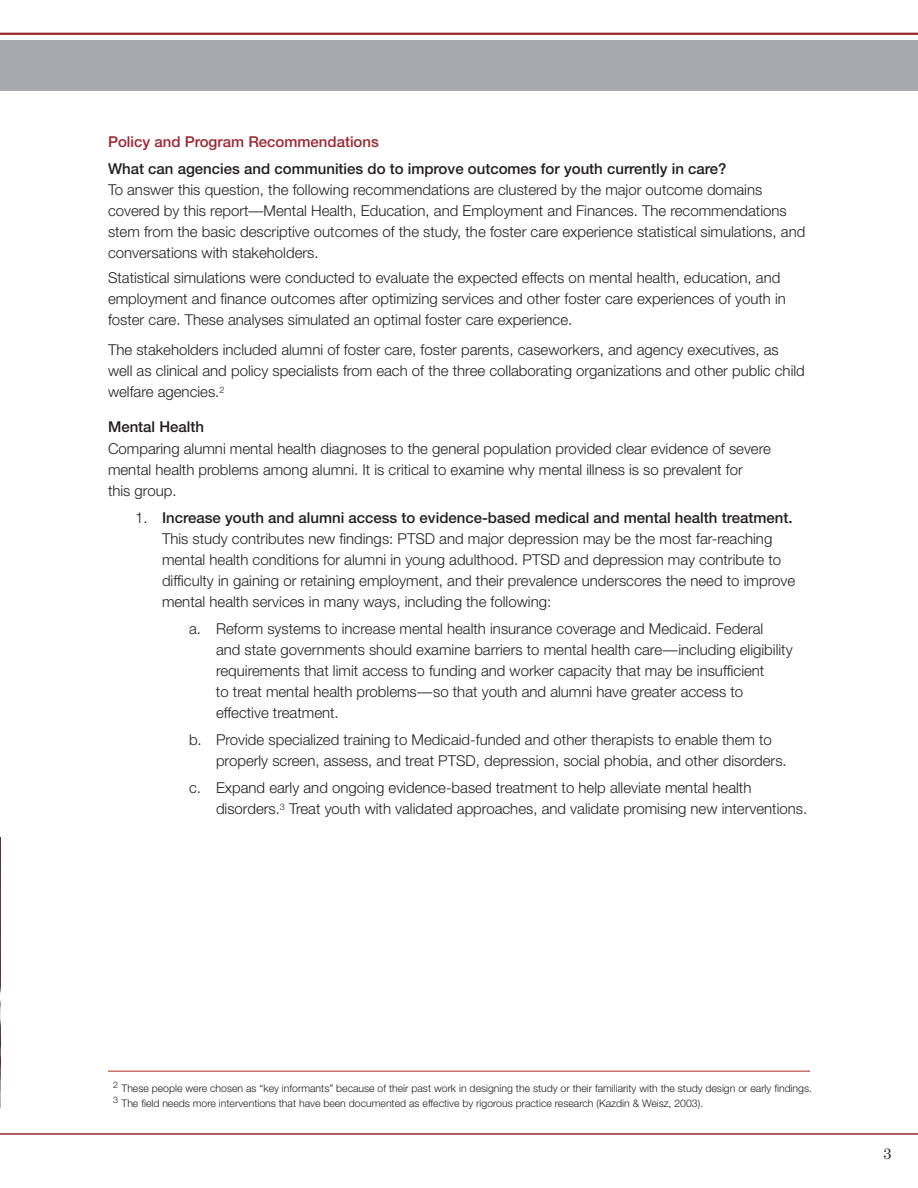
<style>
.page{position:relative;width:918px;height:1188px;background:#fff}
.page>*{position:absolute;margin:0;border:0;box-sizing:border-box;transform-origin:0 0}
.t1{font:300 15px/21px "Helvetica Neue";color:#231f20}
.t2{font:500 15px "Helvetica Neue";color:#231f20}
.t3{font:500 15px "Helvetica Neue";color:#9b282f}
.t4{font:15px "Century";color:#231f20}
.t5{font:300 10.5px/15px "Helvetica Neue";color:#231f20}
.s1{font-weight:500}
</style>
<div class="page">
<hr style="left:0;top:33px;width:918px;height:2px;background:#9b282f">
<div style="left:0;top:40px;width:918px;height:51px;background:#a8a9ad"></div>
<hr style="left:0;top:1133px;width:918px;height:2px;background:#9b282f">
<hr style="left:108px;top:1071px;width:702px;height:1px;background:#af281a">
<img style="left:0;top:838px;width:1px;height:270px">
<p class="t3" style="left:108px;top:132px;width:272px">Policy and Program Recommendations</p>
<p class="t2" style="left:108px;top:159px;width:620px">What can agencies and communities do to improve outcomes for youth currently in care?</p>
<p class="t1" style="left:108px;top:179px;width:699px">To answer this question, the following recommendations are clustered by the major outcome domains covered by this report—Mental Health, Education, and Employment and Finances. The recommendations stem from the basic descriptive outcomes of the study, the foster care experience statistical simulations, and conversations with stakeholders.</p>
<p class="t1" style="left:108px;top:267px;width:679px">Statistical simulations were conducted to evaluate the expected effects on mental health, education, and employment and finance outcomes after optimizing services and other foster care experiences of youth in foster care. These analyses simulated an optimal foster care experience.</p>
<p class="t1" style="left:108px;top:339px;width:698px">The stakeholders included alumni of foster care, foster parents, caseworkers, and agency executives, as well as clinical and policy specialists from each of the three collaborating organizations and other public child welfare agencies.<sup>2</sup></p>
<p class="t2" style="left:108px;top:417px;width:98px">Mental Health</p>
<p class="t1" style="left:108px;top:438px;width:664px">Comparing alumni mental health diagnoses to the general population provided clear evidence of severe mental health problems among alumni. It is critical to examine why mental illness is so prevalent for<br>this group.</p>
<p class="t1" style="left:162px;top:507px;width:635px;text-indent:-27px">1. <span class="s1">Increase youth and alumni access to evidence-based medical and mental health treatment.<br></span>This study contributes new findings: PTSD and major depression may be the most far-reaching mental health conditions for alumni in young adulthood. PTSD and depression may contribute to difficulty in gaining or retaining employment, and their prevalence underscores the need to improve mental health services in many ways, including the following:</p>
<p class="t1" style="left:216px;top:618px;width:578px;text-indent:-27px">a. Reform systems to increase mental health insurance coverage and Medicaid. Federal<br>and state governments should examine barriers to mental health care — including eligibility requirements that limit access to funding and worker capacity that may be insufficient<br>to treat mental health problems — so that youth and alumni have greater access to effective treatment.</p>
<p class="t1" style="left:216px;top:729px;width:572px;text-indent:-27px">b. Provide specialized training to Medicaid-funded and other therapists to enable them to properly screen, assess, and treat PTSD, depression, social phobia, and other disorders.</p>
<p class="t1" style="left:216px;top:777px;width:593px;text-indent:-27px">c. Expand early and ongoing evidence-based treatment to help alleviate mental health disorders.<sup>3</sup> Treat youth with validated approaches, and validate promising new interventions.</p>
<p class="t5" style="left:113px;top:1081px;width:701px"><sup>2</sup> These people were chosen as “key informants” because of their past work in designing the study or their familiarity with the study design or early findings.<br><sup>3</sup> The field needs more interventions that have been documented as effective by rigorous practice research (Kazdin &amp; Weisz, 2003).</p>
<p class="t4" style="left:884px;top:1146px;width:9px">3</p>
</div>
